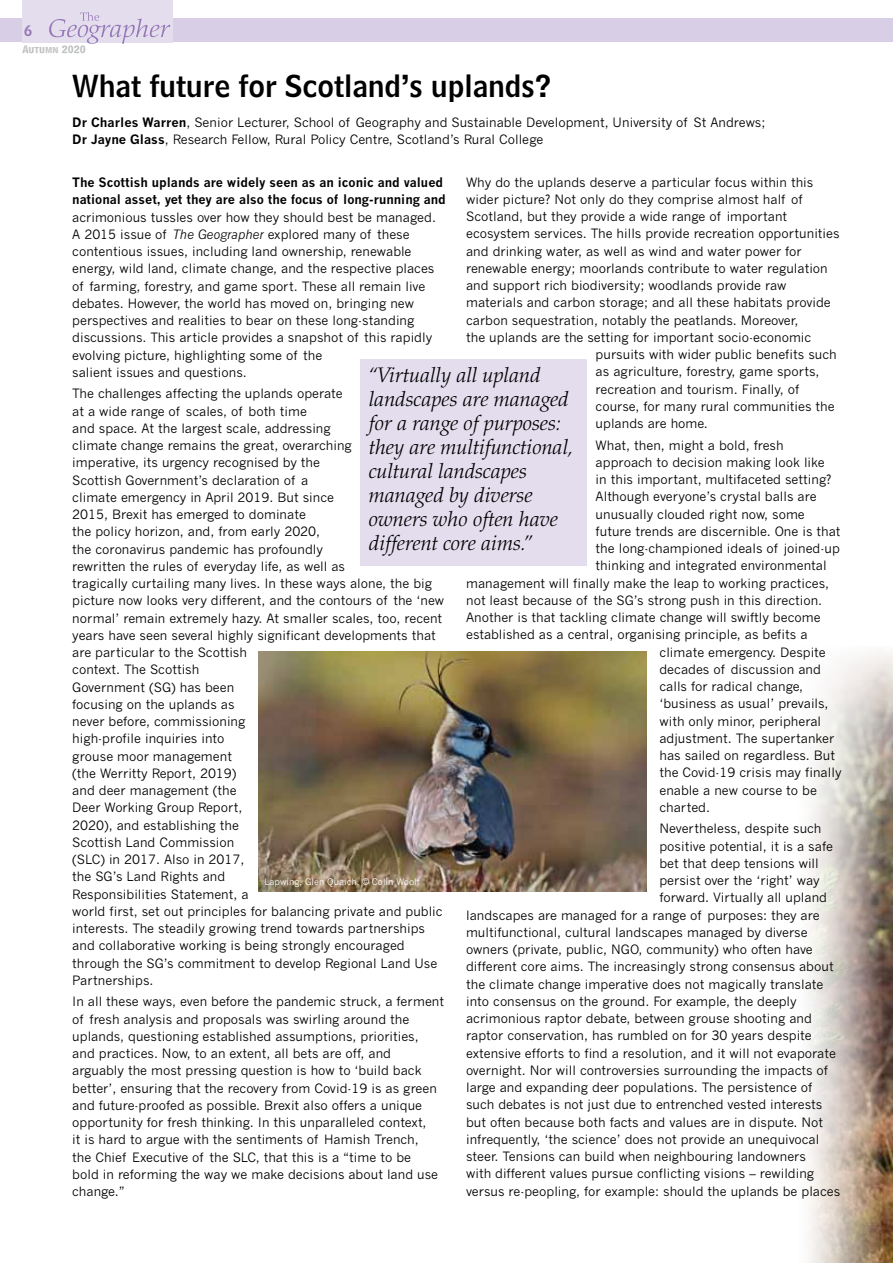
<style>
.page{position:relative;width:893px;height:1263px;background:#fff}
.page>*{position:absolute;margin:0;border:0;box-sizing:border-box;transform-origin:0 0}
.t1{font:30px "Bell Centennial BT Name And Number";color:#000}
.t2{font:italic 300 21px/24px "Palatino LT Std";color:#000}
.t3{font:14.55px "Bell Centennial BT Name And Number";color:#9678b6}
.t4{font:12.75px/17.2px "News Gothic";color:#000}
.t5{font:700 12.75px/17.2px "News Gothic";color:#000}
.t6{font:9px "News Gothic";color:#fff}
.t7{font:9px "Bell Centennial BT Bold Listing";color:#bec0c2}
.s1{font-weight:700}
.s2{font-style:italic}
</style>
<div class="page">
<img style="left:882px;top:654px;width:11px;height:609px">
<svg style="left:808px;top:651px;width:74px;height:612px"></svg>
<div style="left:0;top:18px;width:893px;height:24px;background:#d8cee6"></div>
<div style="left:22px;top:0;width:151px;height:42px;background:#e3ddee"></div>
<svg style="left:49px;top:12px;width:121px;height:32px"></svg>
<div style="left:360px;top:359px;width:227px;height:207px;background:#e3ddee"></div>
<img style="left:258px;top:651px;width:389px;height:241px">
<p class="t3" style="left:24px;top:22px;width:10px">6</p>
<p class="t7" style="left:22px;top:43px;width:65px">Autumn 2020</p>
<h1 class="t1" style="left:72px;top:66px;width:481px">What future for Scotland’s uplands?</h1>
<p class="t4" style="left:72px;top:113px;width:695px"><span class="s1">Dr Charles Warren</span>, Senior Lecturer, School of Geography and Sustainable Development, University of St Andrews;<br><span class="s1">Dr Jayne Glass</span>, Research Fellow, Rural Policy Centre, Scotland’s Rural College</p>
<p class="t4" style="left:466px;top:173px;width:349px">Why do the uplands deserve a particular focus within this</p>
<p class="t4" style="left:466px;top:190px;width:338px">wider picture? Not only do they comprise almost half of</p>
<p class="t4" style="left:466px;top:208px;width:323px">Scotland, but they provide a wide range of important</p>
<p class="t4" style="left:466px;top:225px;width:375px">ecosystem services. The hills provide recreation opportunities</p>
<p class="t4" style="left:466px;top:242px;width:337px">and drinking water, as well as wind and water power for</p>
<p class="t4" style="left:466px;top:259px;width:363px">renewable energy; moorlands contribute to water regulation</p>
<p class="t4" style="left:466px;top:277px;width:322px">and support rich biodiversity; woodlands provide raw</p>
<p class="t4" style="left:466px;top:294px;width:366px">materials and carbon storage; and all these habitats provide</p>
<p class="t4" style="left:466px;top:311px;width:334px">carbon sequestration, notably the peatlands. Moreover,</p>
<p class="t4" style="left:466px;top:328px;width:347px">the uplands are the setting for important socio-economic</p>
<p class="t4" style="left:596px;top:346px;width:242px">pursuits with wider public benefits such</p>
<p class="t4" style="left:596px;top:363px;width:225px">as agriculture, forestry, game sports,</p>
<p class="t4" style="left:596px;top:380px;width:205px">recreation and tourism. Finally, of</p>
<p class="t4" style="left:596px;top:397px;width:241px">course, for many rural communities the</p>
<p class="t4" style="left:596px;top:415px;width:114px">uplands are home.</p>
<p class="t4" style="left:596px;top:436px;width:190px">What, then, might a bold, fresh</p>
<p class="t4" style="left:596px;top:453px;width:231px">approach to decision making look like</p>
<p class="t4" style="left:596px;top:471px;width:237px">in this important, multifaceted setting?</p>
<p class="t4" style="left:596px;top:488px;width:222px">Although everyone’s crystal balls are</p>
<p class="t4" style="left:596px;top:505px;width:211px">unusually clouded right now, some</p>
<p class="t4" style="left:596px;top:522px;width:246px">future trends are discernible. One is that</p>
<p class="t4" style="left:596px;top:540px;width:246px">the long-championed ideals of joined-up</p>
<p class="t4" style="left:596px;top:557px;width:232px">thinking and integrated environmental</p>
<p class="t4" style="left:466px;top:574px;width:364px">management will finally make the leap to working practices,</p>
<p class="t4" style="left:466px;top:591px;width:358px">not least because of the SG’s strong push in this direction.</p>
<p class="t4" style="left:466px;top:609px;width:356px">Another is that tackling climate change will swiftly become</p>
<p class="t4" style="left:466px;top:626px;width:343px">established as a central, organising principle, as befits a</p>
<p class="t4" style="left:659px;top:643px;width:168px">climate emergency. Despite</p>
<p class="t4" style="left:659px;top:660px;width:163px">decades of discussion and</p>
<p class="t4" style="left:659px;top:678px;width:145px">calls for radical change,</p>
<p class="t4" style="left:659px;top:695px;width:171px">‘business as usual’ prevails,</p>
<p class="t4" style="left:659px;top:712px;width:163px">with only minor, peripheral</p>
<p class="t4" style="left:659px;top:729px;width:176px">adjustment. The supertanker</p>
<p class="t4" style="left:659px;top:747px;width:177px">has sailed on regardless. But</p>
<p class="t4" style="left:659px;top:764px;width:184px">the Covid-19 crisis may finally</p>
<p class="t4" style="left:659px;top:781px;width:159px">enable a new course to be</p>
<p class="t4" style="left:659px;top:798px;width:52px">charted.</p>
<p class="t4" style="left:659px;top:820px;width:163px">Nevertheless, despite such</p>
<p class="t4" style="left:659px;top:837px;width:175px">positive potential, it is a safe</p>
<p class="t4" style="left:659px;top:854px;width:161px">bet that deep tensions will</p>
<p class="t4" style="left:659px;top:872px;width:162px">persist over the ‘right’ way</p>
<p class="t4" style="left:659px;top:889px;width:169px">forward. Virtually all upland</p>
<p class="t4" style="left:466px;top:906px;width:355px">landscapes are managed for a range of purposes: they are</p>
<p class="t4" style="left:466px;top:923px;width:343px">multifunctional, cultural landscapes managed by diverse</p>
<p class="t4" style="left:466px;top:941px;width:348px">owners (private, public, NGO, community) who often have</p>
<p class="t4" style="left:466px;top:958px;width:369px">different core aims. The increasingly strong consensus about</p>
<p class="t4" style="left:466px;top:975px;width:359px">the climate change imperative does not magically translate</p>
<p class="t4" style="left:466px;top:992px;width:332px">into consensus on the ground. For example, the deeply</p>
<p class="t4" style="left:466px;top:1010px;width:347px">acrimonious raptor debate, between grouse shooting and</p>
<p class="t4" style="left:466px;top:1027px;width:347px">raptor conservation, has rumbled on for 30 years despite</p>
<p class="t4" style="left:466px;top:1044px;width:371px">extensive efforts to find a resolution, and it will not evaporate</p>
<p class="t4" style="left:466px;top:1061px;width:363px">overnight. Nor will controversies surrounding the impacts of</p>
<p class="t4" style="left:466px;top:1079px;width:348px">large and expanding deer populations. The persistence of</p>
<p class="t4" style="left:466px;top:1096px;width:358px">such debates is not just due to entrenched vested interests</p>
<p class="t4" style="left:466px;top:1113px;width:359px">but often because both facts and values are in dispute. Not</p>
<p class="t4" style="left:466px;top:1130px;width:355px">infrequently, ‘the science’ does not provide an unequivocal</p>
<p class="t4" style="left:466px;top:1148px;width:341px">steer. Tensions can build when neighbouring landowners</p>
<p class="t4" style="left:466px;top:1165px;width:350px">with different values pursue conflicting visions – rewilding</p>
<p class="t4" style="left:466px;top:1182px;width:376px">versus re-peopling, for example: should the uplands be places</p>
<p class="t5" style="left:72px;top:174px;width:375px">The Scottish uplands are widely seen as an iconic and valued national asset, yet they are also the focus of long-running and</p>
<p class="t4" style="left:72px;top:208px;width:365px">acrimonious tussles over how they should best be managed.<br>A 2015 issue of <span class="s2">The Geographer</span> explored many of these contentious issues, including land ownership, renewable energy, wild land, climate change, and the respective places of farming, forestry, and game sport. These all remain live debates. However, the world has moved on, bringing new perspectives and realities to bear on these long-standing discussions. This article provides a snapshot of this rapidly evolving picture, highlighting some of the<br>salient issues and questions.</p>
<p class="t4" style="left:72px;top:385px;width:373px">The challenges affecting the uplands operate<br>at a wide range of scales, of both time<br>and space. At the largest scale, addressing<br>climate change remains the great, overarching<br>imperative, its urgency recognised by the<br>Scottish Government’s declaration of a<br>climate emergency in April 2019. But since<br>2015, Brexit has emerged to dominate<br>the policy horizon, and, from early 2020,<br>the coronavirus pandemic has profoundly<br>rewritten the rules of everyday life, as well as<br>tragically curtailing many lives. In these ways alone, the big picture now looks very different, and the contours of the ‘new normal’ remain extremely hazy. At smaller scales, too, recent years have seen several highly significant developments that are particular to the Scottish<br>context. The Scottish<br>Government (SG) has been<br>focusing on the uplands as<br>never before, commissioning<br>high-profile inquiries into<br>grouse moor management<br>(the Werritty Report, 2019)<br>and deer management (the<br>Deer Working Group Report,<br>2020), and establishing the<br>Scottish Land Commission<br>(SLC) in 2017. Also in 2017,<br>the SG’s Land Rights and<br>Responsibilities Statement, a<br>world first, set out principles for balancing private and public interests. The steadily growing trend towards partnerships and collaborative working is being strongly encouraged through the SG’s commitment to develop Regional Land Use Partnerships.</p>
<p class="t4" style="left:72px;top:993px;width:373px">In all these ways, even before the pandemic struck, a ferment of fresh analysis and proposals was swirling around the uplands, questioning established assumptions, priorities, and practices. Now, to an extent, all bets are off, and arguably the most pressing question is how to ‘build back better’, ensuring that the recovery from Covid-19 is as green and future-proofed as possible. Brexit also offers a unique opportunity for fresh thinking. In this unparalleled context,<br>it is hard to argue with the sentiments of Hamish Trench,<br>the Chief Executive of the SLC, that this is a “time to be<br>bold in reforming the way we make decisions about land use change.”</p>
<h2 class="t2" style="left:369px;top:364px;width:206px">“Virtually all upland landscapes are managed for a range of purposes: they are multifunctional, cultural landscapes managed by diverse owners who often have different core aims.”</h2>
<p class="t6" style="left:264px;top:876px;width:157px">Lapwing, Glen Quaich. © Colin Woolf</p>
</div>
